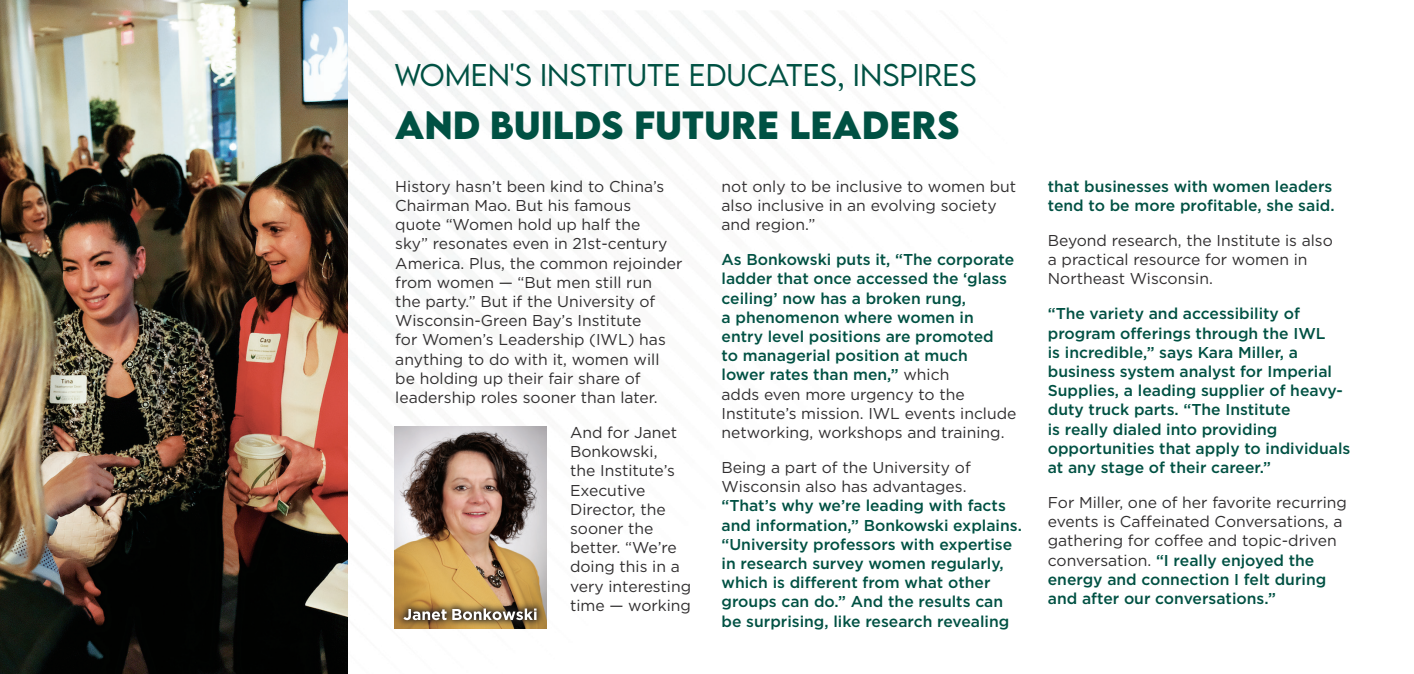
<style>
.page{position:relative;width:1414px;height:674px;background:#fff}
.page>*{position:absolute;margin:0;border:0;box-sizing:border-box;transform-origin:0 0}
.Heading{font:700 34.82px "LEMONMILK";color:#005143}
.Heading-2{font:300 27.82px "LEMONMILK";color:#005143}
.Body_Copy{font:500 15.75px/19.2px "Gotham";color:#005143}
.Body_Copy-2{font:15.75px/19.2px "Gotham";color:#312f30}
.s1{font-weight:400;color:#312f30}
.s2{font-weight:500;color:#005143}
</style>
<div class="page">
<img style="left:347px;top:10px;width:464px;height:663px">
<img style="left:394px;top:426px;width:152px;height:202px">
<img style="left:0;top:0;width:347px;height:673px">
<svg style="left:396px;top:599px;width:148px;height:29px"></svg>
<svg style="left:403px;top:608px;width:133px;height:11px"></svg>
<p class="Heading-2" style="left:395px;top:57px;width:583px">WOMEN'S INSTITUTE EDUCATES, INSPIRES</p>
<p class="Heading" style="left:395px;top:102px;width:566px">AND BUILDS FUTURE LEADERS</p>
<p class="Body_Copy-2" style="left:395px;top:176px;width:288px">History hasn’t been kind to China’s Chairman Mao. But his famous<br>quote “Women hold up half the<br>sky” resonates even in 21st-century America. Plus, the common rejoinder from women — “But men still run<br>the party.” But if the University of Wisconsin-Green Bay’s Institute<br>for Women’s Leadership (IWL) has anything to do with it, women will be holding up their fair share of leadership roles sooner than later.</p>
<p class="Body_Copy-2" style="left:570px;top:422px;width:123px">And for Janet<br>Bonkowski,<br>the Institute’s<br>Executive<br>Director, the sooner the better. “We’re doing this in a very interesting time — working</p>
<p class="Body_Copy-2" style="left:721px;top:176px;width:296px">not only to be inclusive to women but also inclusive in an evolving society and region.”</p>
<p class="Body_Copy" style="left:721px;top:249px;width:296px">As Bonkowski puts it, “The corporate ladder that once accessed the ‘glass ceiling’ now has a broken rung,<br>a phenomenon where women in entry level positions are promoted<br>to managerial position at much<br>lower rates than men,” <span class="s1">which<br>adds even more urgency to the Institute’s mission. IWL events include networking, workshops and training.</span></p>
<p class="Body_Copy" style="left:721px;top:457px;width:302px"><span class="s1">Being a part of the University of Wisconsin also has advantages. </span>“That’s why we’re leading with facts and information,” Bonkowski explains. “University professors with expertise in research survey women regularly, which is different from what other groups can do.” And the results can be surprising, like research revealing</p>
<p class="Body_Copy" style="left:1047px;top:176px;width:288px">that businesses with women leaders tend to be more profitable, she said.</p>
<p class="Body_Copy-2" style="left:1047px;top:230px;width:286px">Beyond research, the Institute is also a practical resource for women in<br>Northeast Wisconsin.</p>
<p class="Body_Copy" style="left:1047px;top:304px;width:304px">“The variety and accessibility of program offerings through the IWL<br>is incredible,” says Kara Miller, a business system analyst for Imperial Supplies, a leading supplier of heavy&shy;duty truck parts. “The Institute<br>is really dialed into providing opportunities that apply to individuals at any stage of their career.”</p>
<p class="Body_Copy-2" style="left:1047px;top:492px;width:301px">For Miller, one of her favorite recurring events is Caffeinated Conversations, a gathering for coffee and topic-driven conversation. <span class="s2">“I really enjoyed the energy and connection I felt during and after our conversations.”</span></p>
</div>
